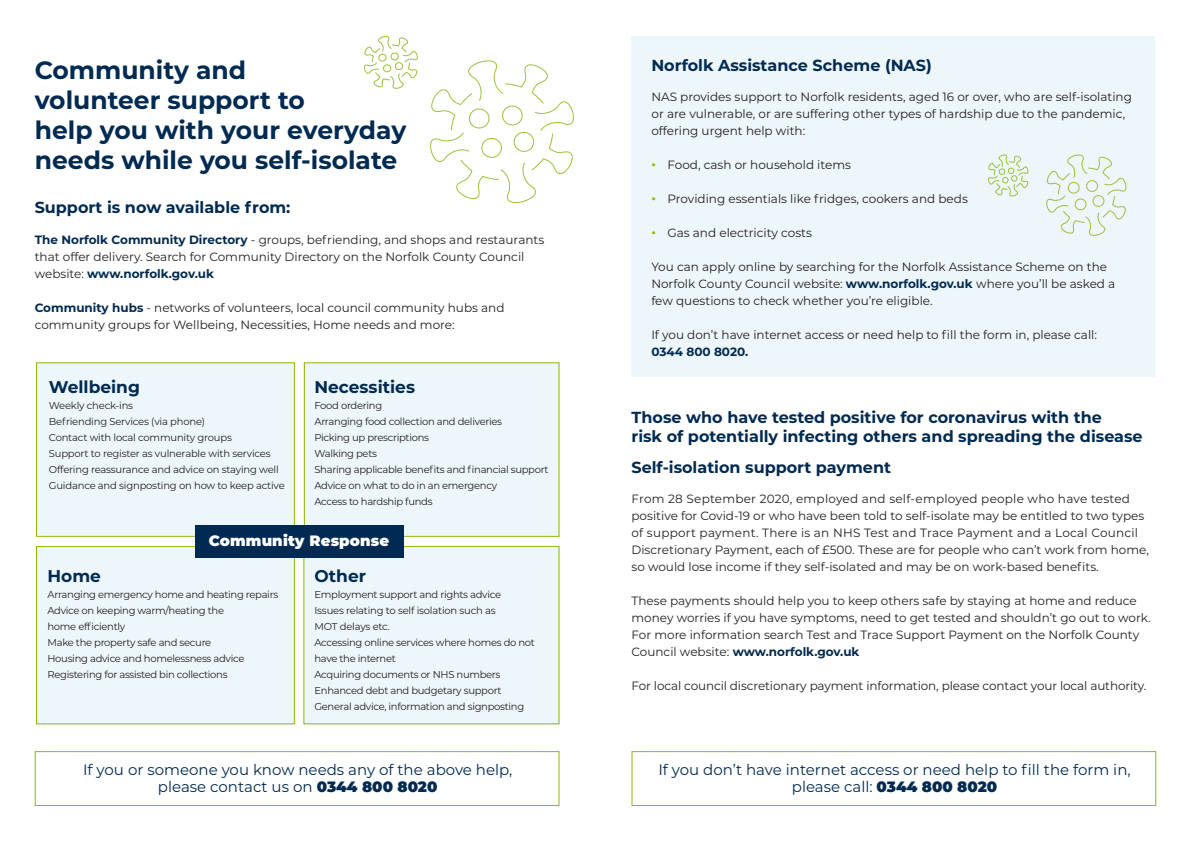
<style>
.page{position:relative;width:1191px;height:842px;background:#fff}
.page>*{position:absolute;margin:0;border:0;box-sizing:border-box;transform-origin:0 0}
.sub_heading{font:700 25px "Montserrat";color:#002a51}
.Heading_2{font:700 17px "Montserrat";color:#002a51}
.sub_heading-2{font:700 16px/19.2px "Montserrat";color:#002a51}
.Body_text{font:15px/17px "Montserrat";color:#002a51;text-align:center}
.Heading_2-2{font:15px "Montserrat";color:#002a51}
.t1{font:900 15px "Montserrat";letter-spacing:.01em;color:#fff}
.Body_text-2{font:12px/17px "Montserrat";color:#231f20}
.Body_text-3{font:700 12px "Montserrat";color:#002a51}
.Boby_text_2{font:10px/16px "Montserrat";letter-spacing:-.03em;color:#231f20}
.Heading_2-3{font:10px "Montserrat";letter-spacing:-.02em;color:#231f20}
.s1{font-weight:700;color:#002a51}
.s2{font-weight:900}
.s3{font-weight:700;color:#8dbb00}
</style>
<div class="page">
<div style="left:36px;top:362px;width:524px;height:362px;background:#edf6fa"></div>
<div style="left:294px;top:358px;width:9px;height:376px;background:#fff"></div>
<div style="left:36px;top:362px;width:259px;height:175px;border:1px solid #8dbb00"></div>
<div style="left:304px;top:362px;width:255px;height:175px;border:1px solid #8dbb00"></div>
<div style="left:631px;top:751px;width:525px;height:55px;border:1px solid #8dbb00"></div>
<div style="left:631px;top:36px;width:524px;height:340px;background:#edf6fa"></div>
<svg style="left:430px;top:60px;width:144px;height:143px"></svg>
<div style="left:31px;top:537px;width:541px;height:9px;background:#fff"></div>
<svg style="left:1046px;top:154px;width:81px;height:82px"></svg>
<svg style="left:988px;top:154px;width:41px;height:42px"></svg>
<div style="left:35px;top:751px;width:524px;height:55px;border:1px solid #8dbb00"></div>
<div style="left:36px;top:546px;width:259px;height:178px;border:1px solid #8dbb00"></div>
<div style="left:195px;top:525px;width:208px;height:33px;background:#002a51"></div>
<svg style="left:364px;top:36px;width:54px;height:53px"></svg>
<p class="sub_heading" style="left:35px;top:53px;width:213px">Community and</p>
<p class="sub_heading" style="left:35px;top:83px;width:272px">volunteer support to</p>
<p class="sub_heading" style="left:35px;top:113px;width:373px">help you with your everyday</p>
<p class="sub_heading" style="left:35px;top:143px;width:364px">needs while you self-isolate</p>
<p class="sub_heading-2" style="left:35px;top:197px;width:257px">Support is now available from:</p>
<p class="Body_text-2" style="left:35px;top:231px;width:511px"><span class="s1">The Norfolk Community Directory</span> - groups, befriending, and shops and restaurants that offer delivery. Search for Community Directory on the Norfolk County Council website: <span class="s1">www.norfolk.gov.uk</span></p>
<p class="Body_text-2" style="left:35px;top:299px;width:471px"><span class="s1">Community hubs</span> - networks of volunteers, local council community hubs and community groups for Wellbeing, Necessities, Home needs and more:</p>
<p class="Heading_2" style="left:49px;top:374px;width:93px">Wellbeing</p>
<p class="Heading_2-3" style="left:49px;top:398px;width:86px">Weekly check-ins</p>
<p class="Boby_text_2" style="left:49px;top:413px;width:158px">Befriending Services (via phone)</p>
<p class="Boby_text_2" style="left:49px;top:429px;width:184px">Contact with local community groups</p>
<p class="Boby_text_2" style="left:49px;top:445px;width:223px">Support to register as vulnerable with services</p>
<p class="Boby_text_2" style="left:49px;top:461px;width:231px">Offering reassurance and advice on staying well</p>
<p class="Boby_text_2" style="left:49px;top:477px;width:237px">Guidance and signposting on how to keep active</p>
<p class="Heading_2" style="left:314px;top:374px;width:102px">Necessities</p>
<p class="Boby_text_2" style="left:314px;top:397px;width:69px">Food ordering</p>
<p class="Boby_text_2" style="left:314px;top:413px;width:189px">Arranging food collection and deliveries</p>
<p class="Boby_text_2" style="left:314px;top:429px;width:116px">Picking up prescriptions</p>
<p class="Boby_text_2" style="left:314px;top:445px;width:64px">Walking pets</p>
<p class="Boby_text_2" style="left:314px;top:461px;width:236px">Sharing applicable benefits and financial support</p>
<p class="Boby_text_2" style="left:314px;top:477px;width:184px">Advice on what to do in an emergency</p>
<p class="Boby_text_2" style="left:314px;top:493px;width:120px">Access to hardship funds</p>
<p class="t1" style="left:209px;top:529px;width:182px">Community Response</p>
<p class="Heading_2" style="left:47px;top:564px;width:55px">Home</p>
<p class="Boby_text_2" style="left:47px;top:586px;width:232px">Arranging emergency home and heating repairs</p>
<p class="Boby_text_2" style="left:47px;top:602px;width:178px">Advice on keeping warm/heating the home efficiently</p>
<p class="Boby_text_2" style="left:47px;top:634px;width:165px">Make the property safe and secure</p>
<p class="Boby_text_2" style="left:47px;top:650px;width:198px">Housing advice and homelessness advice</p>
<p class="Boby_text_2" style="left:47px;top:666px;width:182px">Registering for assisted bin collections</p>
<p class="Heading_2" style="left:314px;top:564px;width:53px">Other</p>
<p class="Boby_text_2" style="left:314px;top:586px;width:188px">Employment support and rights advice</p>
<p class="Boby_text_2" style="left:314px;top:602px;width:183px">Issues relating to self isolation such as<br>MOT delays etc.</p>
<p class="Boby_text_2" style="left:314px;top:634px;width:222px">Accessing online services where homes do not have the internet</p>
<p class="Boby_text_2" style="left:314px;top:666px;width:187px">Acquiring documents or NHS numbers</p>
<p class="Boby_text_2" style="left:314px;top:682px;width:189px">Enhanced debt and budgetary support</p>
<p class="Boby_text_2" style="left:314px;top:698px;width:211px">General advice, information and signposting</p>
<p class="Heading_2-2" style="left:83px;top:759px;width:431px">If you or someone you know needs any of the above help,</p>
<p class="Heading_2-2" style="left:158px;top:776px;width:281px">please contact us on <span class="s2">0344 800 8020</span></p>
<p class="sub_heading-2" style="left:651px;top:55px;width:282px">Norfolk Assistance Scheme (NAS)</p>
<p class="Body_text-2" style="left:651px;top:88px;width:482px">NAS provides support to Norfolk residents, aged 16 or over, who are self-isolating or are vulnerable, or are suffering other types of hardship due to the pandemic, offering urgent help with:</p>
<p class="Body_text-2" style="left:651px;top:156px;width:201px"><span class="s3">•</span> Food, cash or household items</p>
<p class="Body_text-2" style="left:651px;top:190px;width:318px"><span class="s3">•</span> Providing essentials like fridges, cookers and beds</p>
<p class="Body_text-2" style="left:651px;top:224px;width:162px"><span class="s3">•</span> Gas and electricity costs</p>
<p class="Body_text-2" style="left:651px;top:258px;width:465px">You can apply online by searching for the Norfolk Assistance Scheme on the<br>Norfolk County Council website: <span class="s1">www.norfolk.gov.uk</span> where you’ll be asked a few questions to check whether you’re eligible.</p>
<p class="Body_text-2" style="left:651px;top:326px;width:447px">If you don’t have internet access or need help to fill the form in, please call:</p>
<p class="Body_text-3" style="left:651px;top:343px;width:98px">0344 800 8020.</p>
<p class="sub_heading-2" style="left:631px;top:407px;width:512px">Those who have tested positive for coronavirus with the<br>risk of potentially infecting others and spreading the disease</p>
<p class="sub_heading-2" style="left:631px;top:457px;width:261px">Self-isolation support payment</p>
<p class="Body_text-2" style="left:631px;top:490px;width:519px">From 28 September 2020, employed and self-employed people who have tested positive for Covid-19 or who have been told to self-isolate may be entitled to two types of support payment. There is an NHS Test and Trace Payment and a Local Council Discretionary Payment, each of £500. These are for people who can’t work from home, so would lose income if they self-isolated and may be on work-based benefits.</p>
<p class="Body_text-2" style="left:631px;top:592px;width:520px">These payments should help you to keep others safe by staying at home and reduce money worries if you have symptoms, need to get tested and shouldn’t go out to work.</p>
<p class="Body_text-2" style="left:631px;top:626px;width:509px">For more information search Test and Trace Support Payment on the Norfolk County<br>Council website: <span class="s1">www.norfolk.gov.uk</span></p>
<p class="Body_text-2" style="left:631px;top:677px;width:516px">For local council discretionary payment information, please contact your local authority.</p>
<p class="Body_text" style="left:658px;top:760px;width:474px">If you don’t have internet access or need help to fill the form in, please call: <span class="s2">0344 800 8020</span></p>
</div>
